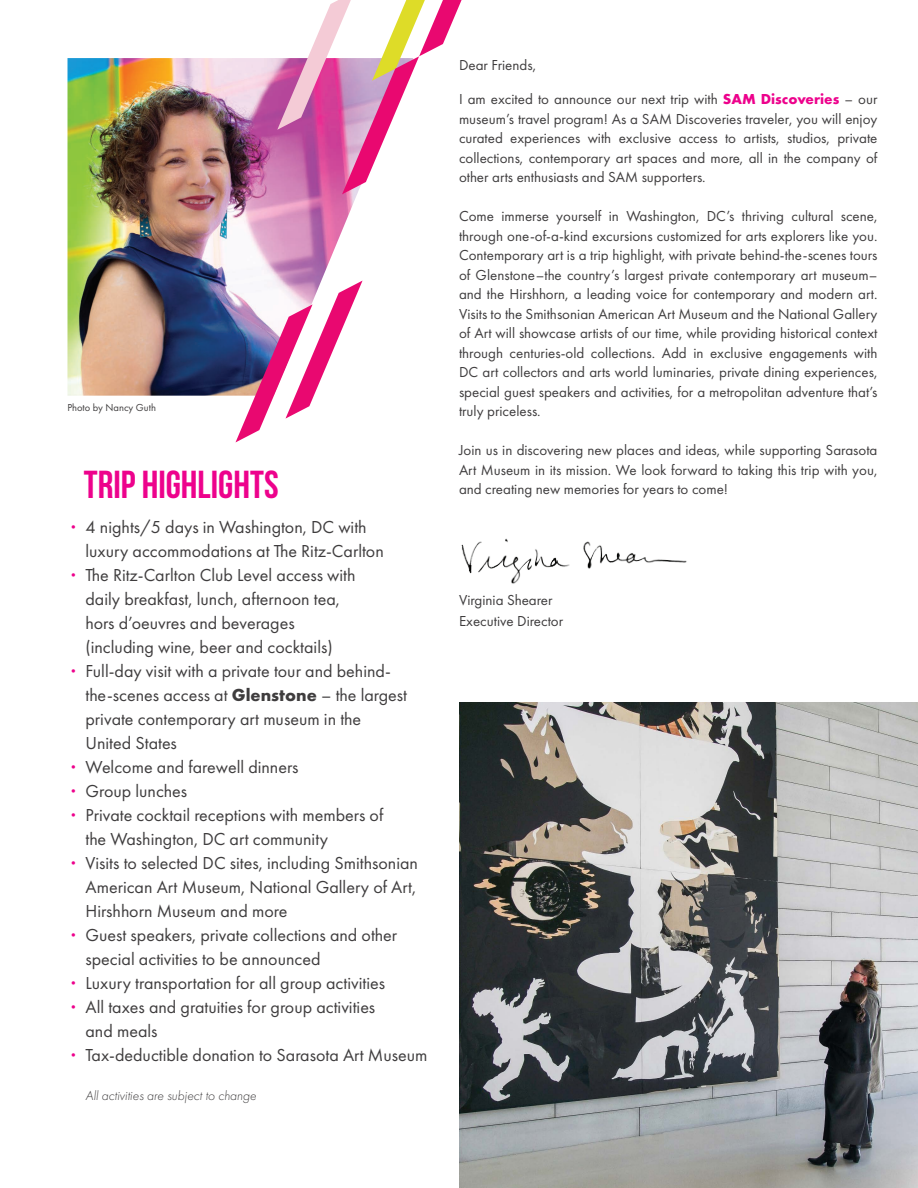
<style>
.page{position:relative;width:918px;height:1188px;background:#fff}
.page>*{position:absolute;margin:0;border:0;box-sizing:border-box;transform-origin:0 0}
.t1{font:39px "Bebas Neue";color:#ed028c}
.t2{font:18px/24px "Futura PT";color:#3f3d3e}
.t3{font:15px/19.5px "Futura PT";color:#3f3d3e;text-align:justify}
.t4{font:italic 300 13.5px "Futura PT";color:#3f3d3e}
.t5{font:10.5px "Futura PT";color:#3f3d3e}
.s1{font-size:12px;color:#ed028c}
.s2{font-weight:700}
.s3{font-weight:700;color:#ed028c}
</style>
<div class="page">
<img style="left:68px;top:58px;width:176px;height:338px">
<svg style="left:244px;top:58px;width:119px;height:223px"></svg>
<img style="left:459px;top:702px;width:459px;height:486px">
<img style="left:461px;top:538px;width:226px;height:46px">
<svg style="left:236px;top:281px;width:127px;height:161px"></svg>
<svg style="left:277px;top:0;width:185px;height:194px"></svg>
<p class="t5" style="left:68px;top:401px;width:90px">Photo by Nancy Guth</p>
<p class="t1" style="left:84px;top:463px;width:196px">TRIP HIGHLIGHTS</p>
<p class="t2" style="left:86px;top:515px;width:300px;text-indent:-18px"><span class="s1">•</span> 4 nights/5 days in Washington, DC with luxury accommodations at The Ritz-Carlton</p>
<p class="t2" style="left:86px;top:563px;width:272px;text-indent:-18px"><span class="s1">•</span> The Ritz-Carlton Club Level access with daily breakfast, lunch, afternoon tea, hors d’oeuvres and beverages (including wine, beer and cocktails)</p>
<p class="t2" style="left:86px;top:659px;width:323px;text-indent:-18px"><span class="s1">•</span> Full-day visit with a private tour and behind&shy;the-scenes access at <span class="s2">Glenstone</span> – the largest private contemporary art museum in the United States</p>
<p class="t2" style="left:68px;top:755px;width:233px"><span class="s1">•</span> Welcome and farewell dinners</p>
<p class="t2" style="left:68px;top:779px;width:121px"><span class="s1">•</span> Group lunches</p>
<p class="t2" style="left:86px;top:803px;width:299px;text-indent:-18px"><span class="s1">•</span> Private cocktail receptions with members of the Washington, DC art community</p>
<p class="t2" style="left:86px;top:851px;width:334px;text-align:justify;text-indent:-18px"><span class="s1">•</span> Visits to selected DC sites, including Smithsonian American Art Museum, National Gallery of Art, Hirshhorn Museum and more</p>
<p class="t2" style="left:86px;top:923px;width:313px;text-indent:-18px"><span class="s1">•</span> Guest speakers, private collections and other special activities to be announced</p>
<p class="t2" style="left:68px;top:971px;width:319px"><span class="s1">•</span> Luxury transportation for all group activities</p>
<p class="t2" style="left:86px;top:995px;width:291px;text-indent:-18px"><span class="s1">•</span> All taxes and gratuities for group activities and meals</p>
<p class="t2" style="left:68px;top:1043px;width:362px"><span class="s1">•</span> Tax-deductible donation to Sarasota Art Museum</p>
<p class="t4" style="left:85px;top:1088px;width:172px">All activities are subject to change</p>
<p class="t3" style="left:459px;top:55px;width:79px">Dear Friends,</p>
<p class="t3" style="left:459px;top:89px;width:420px">I am excited to announce our next trip with <span class="s3">SAM Discoveries</span> – our museum’s travel program! As a SAM Discoveries traveler, you will enjoy curated experiences with exclusive access to artists, studios, private collections, contemporary art spaces and more, all in the company of other arts enthusiasts and SAM supporters.</p>
<p class="t3" style="left:459px;top:206px;width:420px">Come immerse yourself in Washington, DC’s thriving cultural scene, through one-of-a-kind excursions customized for arts explorers like you.<br>Contemporary art is a trip highlight, with private behind-the-scenes tours of Glenstone–the country’s largest private contemporary art museum– and the Hirshhorn, a leading voice for contemporary and modern art.<br>Visits to the Smithsonian American Art Museum and the National Gallery of Art will showcase artists of our time, while providing historical context through centuries-old collections. Add in exclusive engagements with DC art collectors and arts world luminaries, private dining experiences, special guest speakers and activities, for a metropolitan adventure that’s truly priceless.</p>
<p class="t3" style="left:459px;top:440px;width:420px">Join us in discovering new places and ideas, while supporting Sarasota Art Museum in its mission. We look forward to taking this trip with you, and creating new memories for years to come!</p>
<p class="t3" style="left:459px;top:590px;width:95px">Virginia Shearer</p>
<p class="t3" style="left:459px;top:611px;width:106px">Executive Director</p>
</div>
